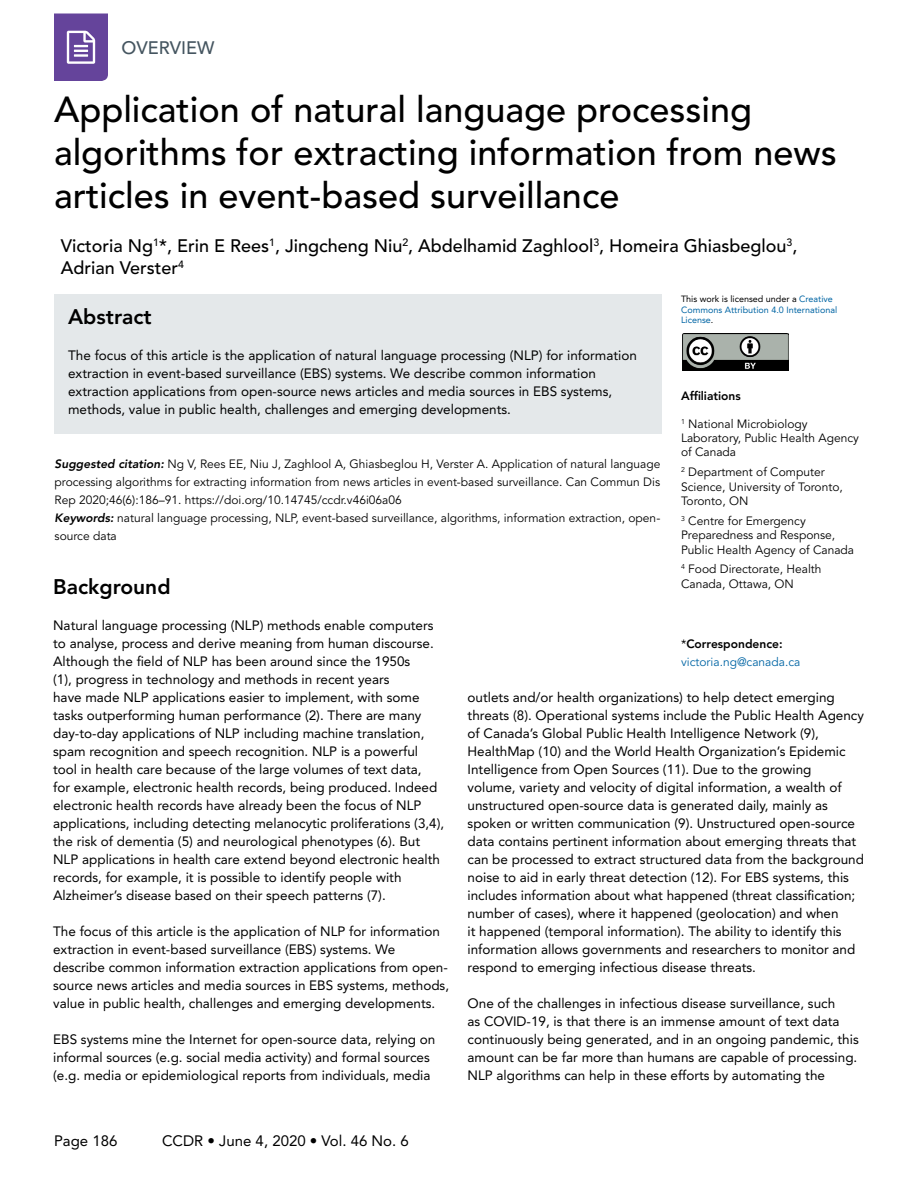
<style>
.page{position:relative;width:918px;height:1188px;background:#fff}
.page>*{position:absolute;margin:0;border:0;box-sizing:border-box;transform-origin:0 0}
.t1{font:500 36px/43.2px "Avenir LT Std";color:#000}
.t2{font:800 21px "Avenir LT Std";color:#000}
.t3{font:500 18px/21.6px "Avenir LT Std";color:#000}
.t4{font:500 18px "Avenir LT Std";color:#455560}
.t5{font:15px "Avenir LT Std";color:#000}
.t6{font:13.5px/18px "Avenir LT Std";color:#000}
.t7{font:12px/14.4px "Avenir LT Std";color:#000}
.t8{font:12px/18px "Avenir LT Std";color:#0065a4}
.t9{font:800 12px "Avenir LT Std";color:#000}
.t10{font:9px/10.5px "Avenir LT Std";color:#0065a4}
.s1{color:#000}
.s2{font-weight:800;font-style:italic}
.s3{font-weight:800;color:#000}
</style>
<div class="page">
<svg style="left:54px;top:14px;width:54px;height:67px;background:#7658a6"></svg>
<div style="left:55px;top:294px;width:607px;height:140px;background:#e4e8ea"></div>
<img style="left:683px;top:333px;width:105px;height:37px">
<h3 class="t4" style="left:122px;top:37px;width:94px">OVERVIEW</h3>
<h1 class="t1" style="left:54px;top:89px;width:784px">Application of natural language processing algorithms for extracting information from news articles in event-based surveillance</h1>
<h3 class="t3" style="left:61px;top:235px;width:738px">Victoria Ng<sup>1</sup>*, Erin E Rees<sup>1</sup>, Jingcheng Niu<sup>2</sup>, Abdelhamid Zaghlool<sup>3</sup>, Homeira Ghiasbeglou<sup>3</sup>,<br>Adrian Verster<sup>4</sup></h3>
<h2 class="t2" style="left:68px;top:304px;width:85px">Abstract</h2>
<p class="t6" style="left:68px;top:346px;width:570px">The focus of this article is the application of natural language processing (NLP) for information extraction in event-based surveillance (EBS) systems. We describe common information extraction applications from open-source news articles and media sources in EBS systems, methods, value in public health, challenges and emerging developments.</p>
<p class="t10" style="left:681px;top:294px;width:158px"><span class="s1">This work is licensed under a</span> Creative<br>Commons Attribution 4.0 International<br>License<span class="s1">.</span></p>
<p class="t9" style="left:681px;top:388px;width:61px">Affiliations</p>
<p class="t7" style="left:681px;top:417px;width:180px"><sup>1</sup> National Microbiology<br>Laboratory, Public Health Agency of Canada</p>
<p class="t7" style="left:681px;top:465px;width:163px"><sup>2</sup> Department of Computer<br>Science, University of Toronto,<br>Toronto, ON</p>
<p class="t7" style="left:681px;top:514px;width:175px"><sup>3</sup> Centre for Emergency<br>Preparedness and Response,<br>Public Health Agency of Canada</p>
<p class="t7" style="left:681px;top:562px;width:142px"><sup>4</sup> Food Directorate, Health<br>Canada, Ottawa, ON</p>
<p class="t7" style="left:55px;top:455px;width:607px;line-height:18px"><span class="s2">Suggested citation:</span> Ng V, Rees EE, Niu J, Zaghlool A, Ghiasbeglou H, Verster A. Application of natural language processing algorithms for extracting information from news articles in event-based surveillance. Can Commun Dis Rep 2020;46(6):186–91. https://doi.org/10.14745/ccdr.v46i06a06<br><span class="s2">Keywords:</span> natural language processing, NLP, event-based surveillance, algorithms, information extraction, open&shy;source data</p>
<h2 class="t2" style="left:53px;top:574px;width:119px">Background</h2>
<p class="t6" style="left:53px;top:616px;width:393px">Natural language processing (NLP) methods enable computers to analyse, process and derive meaning from human discourse.<br>Although the field of NLP has been around since the 1950s<br>(1), progress in technology and methods in recent years<br>have made NLP applications easier to implement, with some tasks outperforming human performance (2). There are many day‑to‑day applications of NLP including machine translation, spam recognition and speech recognition. NLP is a powerful tool in health care because of the large volumes of text data,<br>for example, electronic health records, being produced. Indeed electronic health records have already been the focus of NLP applications, including detecting melanocytic proliferations (3,4), the risk of dementia (5) and neurological phenotypes (6). But NLP applications in health care extend beyond electronic health records, for example, it is possible to identify people with Alzheimer’s disease based on their speech patterns (7).</p>
<p class="t6" style="left:53px;top:922px;width:397px">The focus of this article is the application of NLP for information extraction in event-based surveillance (EBS) systems. We describe common information extraction applications from open&shy;source news articles and media sources in EBS systems, methods, value in public health, challenges and emerging developments.</p>
<p class="t6" style="left:53px;top:1030px;width:384px">EBS systems mine the Internet for open-source data, relying on informal sources (e.g. social media activity) and formal sources (e.g. media or epidemiological reports from individuals, media</p>
<p class="t8" style="left:681px;top:635px;width:121px"><span class="s1">*</span><span class="s3">Correspondence: </span>victoria.ng@canada.ca</p>
<p class="t6" style="left:468px;top:688px;width:398px">outlets and/or health organizations) to help detect emerging threats (8). Operational systems include the Public Health Agency of Canada’s Global Public Health Intelligence Network (9), HealthMap (10) and the World Health Organization’s Epidemic Intelligence from Open Sources (11). Due to the growing<br>volume, variety and velocity of digital information, a wealth of unstructured open-source data is generated daily, mainly as spoken or written communication (9). Unstructured open-source data contains pertinent information about emerging threats that can be processed to extract structured data from the background noise to aid in early threat detection (12). For EBS systems, this includes information about what happened (threat classification; number of cases), where it happened (geolocation) and when<br>it happened (temporal information). The ability to identify this information allows governments and researchers to monitor and respond to emerging infectious disease threats.</p>
<p class="t6" style="left:468px;top:994px;width:393px">One of the challenges in infectious disease surveillance, such<br>as COVID-19, is that there is an immense amount of text data continuously being generated, and in an ongoing pandemic, this amount can be far more than humans are capable of processing.<br>NLP algorithms can help in these efforts by automating the</p>
<p class="t5" style="left:54px;top:1133px;width:65px">Page 186</p>
<p class="t5" style="left:162px;top:1133px;width:248px">CCDR • June 4, 2020 • Vol. 46 No. 6</p>
</div>
